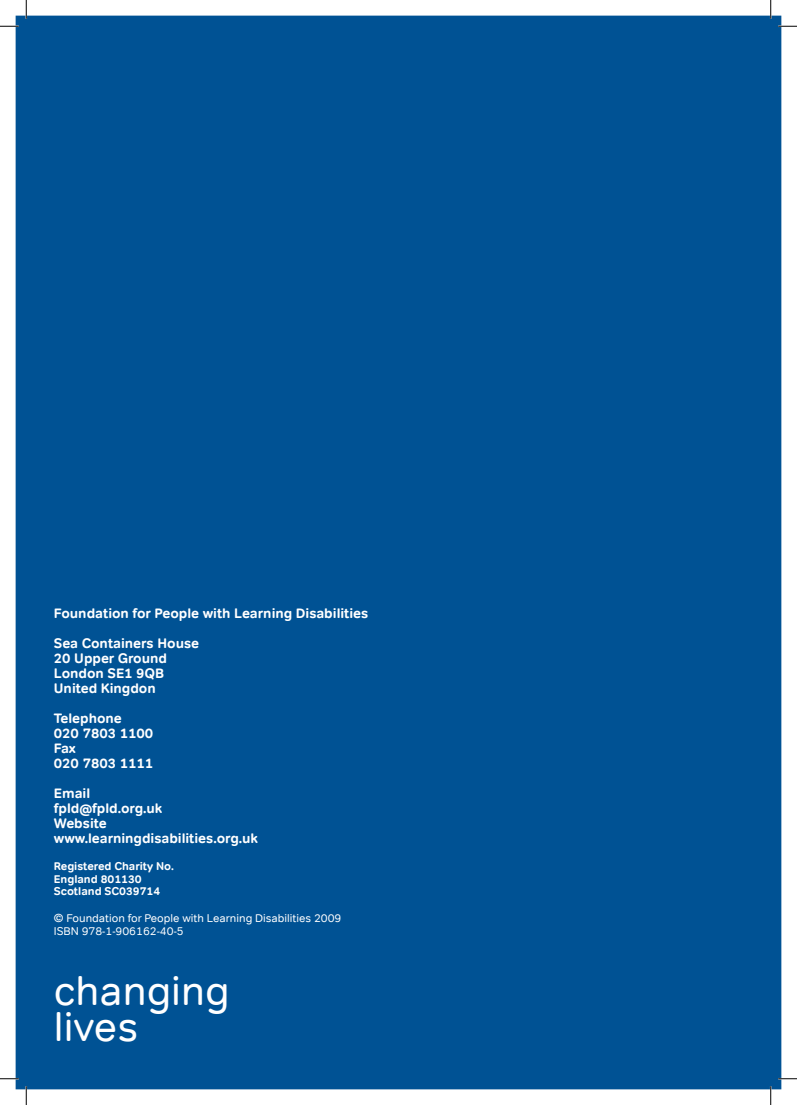
<style>
.page{position:relative;width:797px;height:1105px;background:#fff}
.page>*{position:absolute;margin:0;border:0;box-sizing:border-box;transform-origin:0 0}
.t1{font:41.25px "Tondo";color:#fff}
.Body_bold{font:700 13.75px "Tondo";letter-spacing:-.005em;color:#fff}
.t2{font:11.25px "Tondo";color:#fff}
.Body_bold-2{font:700 11.25px "Tondo";letter-spacing:-.005em;color:#fff}
</style>
<div class="page">
<div style="left:16px;top:16px;width:764px;height:1073px;background:#005294"></div>
<svg style="left:0;top:25px;width:19px;height:2px"></svg>
<svg style="left:778px;top:25px;width:19px;height:2px"></svg>
<svg style="left:0;top:1078px;width:19px;height:1px"></svg>
<svg style="left:778px;top:1078px;width:19px;height:1px"></svg>
<svg style="left:25px;top:0;width:2px;height:19px"></svg>
<svg style="left:25px;top:1086px;width:2px;height:19px"></svg>
<svg style="left:770px;top:0;width:1px;height:19px"></svg>
<svg style="left:770px;top:1086px;width:1px;height:19px"></svg>
<p class="Body_bold" style="left:54px;top:605px;width:316px">Foundation for People with Learning Disabilities</p>
<p class="Body_bold" style="left:54px;top:635px;width:146px">Sea Containers House</p>
<p class="Body_bold" style="left:54px;top:650px;width:114px">20 Upper Ground</p>
<p class="Body_bold" style="left:54px;top:665px;width:112px">London SE1 9QB</p>
<p class="Body_bold" style="left:54px;top:680px;width:103px">United Kingdon</p>
<p class="Body_bold" style="left:54px;top:710px;width:69px">Telephone</p>
<p class="Body_bold" style="left:54px;top:725px;width:101px">020 7803 1100</p>
<p class="Body_bold" style="left:54px;top:740px;width:24px">Fax</p>
<p class="Body_bold" style="left:54px;top:755px;width:101px">020 7803 1111</p>
<p class="Body_bold" style="left:54px;top:785px;width:38px">Email</p>
<p class="Body_bold" style="left:54px;top:800px;width:110px">fpld@fpld.org.uk</p>
<p class="Body_bold" style="left:54px;top:815px;width:54px">Website</p>
<p class="Body_bold" style="left:54px;top:830px;width:206px">www.learningdisabilities.org.uk</p>
<p class="Body_bold-2" style="left:54px;top:860px;width:121px">Registered Charity No.</p>
<p class="Body_bold-2" style="left:54px;top:872px;width:89px">England 801130</p>
<p class="Body_bold-2" style="left:54px;top:885px;width:108px">Scotland SC039714</p>
<p class="t2" style="left:54px;top:911px;width:289px">© Foundation for People with Learning Disabilities 2009</p>
<p class="t2" style="left:54px;top:925px;width:131px">ISBN 978-1-906162-40-5</p>
<p class="t1" style="left:54px;top:965px;width:177px">changing</p>
<p class="t1" style="left:54px;top:1002px;width:86px">lives</p>
</div>
